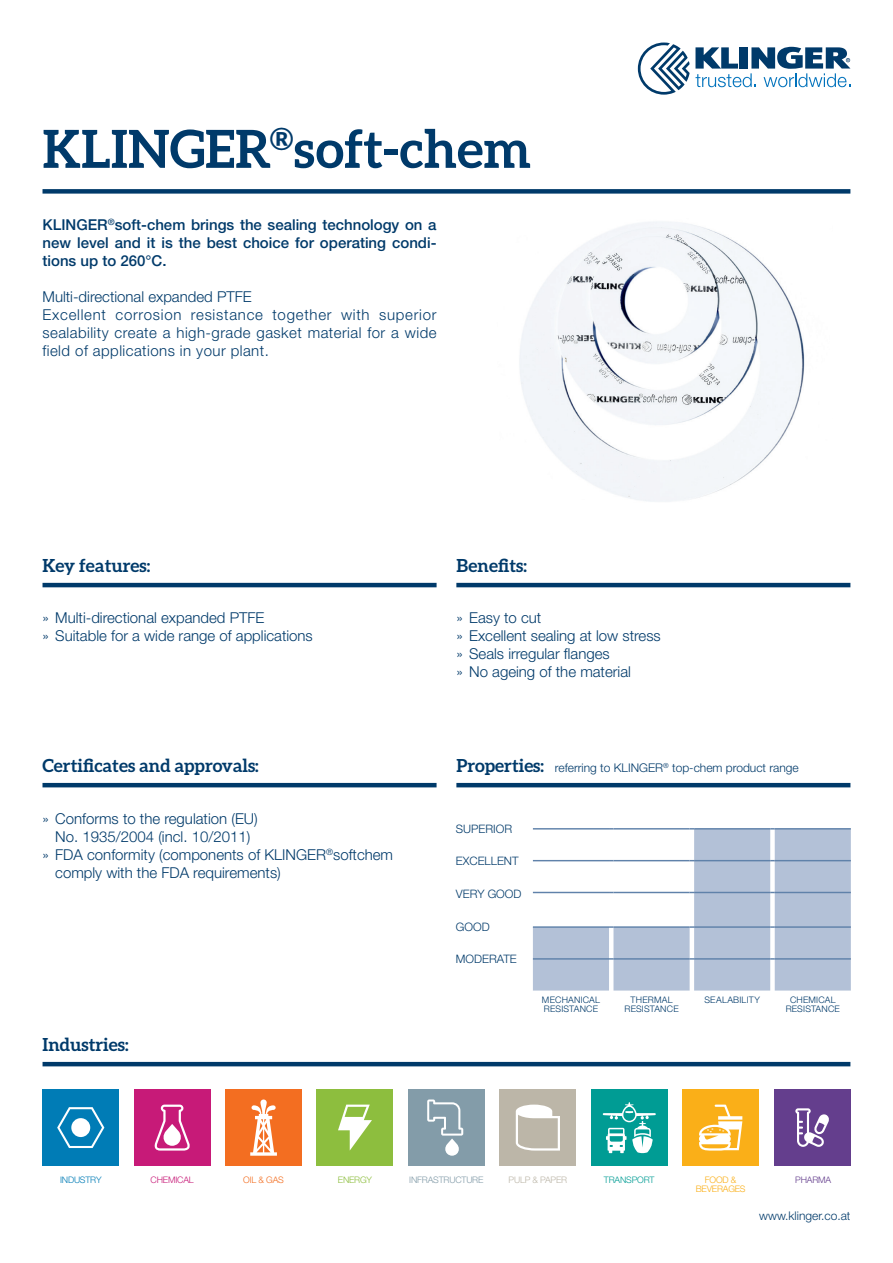
<style>
.page{position:relative;width:893px;height:1263px;background:#fff}
.page>*{position:absolute;margin:0;border:0;box-sizing:border-box;transform-origin:0 0}
.t1{font:700 52.5px "Aleo";color:#003a6a}
.t2{font:700 18px "Aleo";color:#003a6a}
.t3{font:300 15px/18px "Helvetica Neue LT Pro";color:#003a6a}
.t4{font:300 15px/18px "Helvetica Neue LT Pro";letter-spacing:.03em;color:#003a6a}
.t5{font:500 15px/18px "Helvetica Neue LT Pro";color:#003a6a;text-align:justify}
.t6{font:300 12px "Helvetica Neue LT Pro";color:#003a6a}
.t7{font:300 11.7px "Helvetica Neue LT Pro";color:#003a6a}
.t8{font:300 9px/9px "Helvetica Neue LT Pro";letter-spacing:.02em;color:#003a6a;text-align:center}
.t9{font:300 9px "Helvetica Neue LT Pro";letter-spacing:-.02em;color:#839ca9}
.t10{font:300 9px/9px "Helvetica Neue LT Pro";letter-spacing:-.02em;color:#faaf18;text-align:center}
.t11{font:300 9px "Helvetica Neue LT Pro";letter-spacing:-.02em;color:#bcb6a8}
.t12{font:300 9px "Helvetica Neue LT Pro";letter-spacing:-.02em;color:#009c94}
.t13{font:300 9px "Helvetica Neue LT Pro";letter-spacing:-.02em;color:#007cb6}
.t14{font:300 9px "Helvetica Neue LT Pro";letter-spacing:-.02em;color:#c71a78}
.t15{font:300 9px "Helvetica Neue LT Pro";letter-spacing:-.02em;color:#f36e21}
.t16{font:300 9px "Helvetica Neue LT Pro";letter-spacing:-.02em;color:#8dbe3e}
.t17{font:300 9px "Helvetica Neue LT Pro";letter-spacing:-.02em;color:#643e8d}
</style>
<div class="page">
<svg style="left:638px;top:43px;width:212px;height:52px"></svg>
<img style="left:519px;top:222px;width:286px;height:280px">
<svg style="left:533px;top:829px;width:318px;height:162px;fill:#b3c1d7"></svg>
<hr style="left:533px;top:828px;width:76px;height:1px;background:#6082aa">
<hr style="left:613px;top:828px;width:77px;height:1px;background:#6082aa">
<hr style="left:694px;top:828px;width:76px;height:1px;background:#6082aa">
<hr style="left:775px;top:828px;width:76px;height:1px;background:#6082aa">
<hr style="left:533px;top:860px;width:76px;height:1px;background:#6082aa">
<hr style="left:613px;top:860px;width:77px;height:1px;background:#6082aa">
<hr style="left:694px;top:860px;width:76px;height:1px;background:#6082aa">
<hr style="left:775px;top:860px;width:76px;height:1px;background:#6082aa">
<hr style="left:694px;top:892px;width:76px;height:1px;background:#6082aa">
<hr style="left:775px;top:892px;width:76px;height:1px;background:#6082aa">
<hr style="left:533px;top:926px;width:76px;height:2px;background:#6082aa">
<hr style="left:613px;top:926px;width:77px;height:2px;background:#6082aa">
<hr style="left:533px;top:892px;width:76px;height:1px;background:#6082aa">
<hr style="left:613px;top:892px;width:77px;height:1px;background:#6082aa">
<hr style="left:694px;top:926px;width:76px;height:2px;background:#6082aa">
<hr style="left:775px;top:926px;width:76px;height:2px;background:#6082aa">
<hr style="left:533px;top:958px;width:76px;height:2px;background:#6082aa">
<hr style="left:613px;top:958px;width:77px;height:2px;background:#6082aa">
<hr style="left:694px;top:958px;width:76px;height:2px;background:#6082aa">
<hr style="left:775px;top:958px;width:76px;height:2px;background:#6082aa">
<div style="left:43px;top:189px;width:807px;height:5px;background:#003a6a"></div>
<hr style="left:43px;top:583px;width:394px;height:4px;background:#003a6a">
<hr style="left:456px;top:783px;width:394px;height:4px;background:#003a6a">
<hr style="left:456px;top:583px;width:394px;height:4px;background:#003a6a">
<hr style="left:42px;top:783px;width:395px;height:4px;background:#003a6a">
<hr style="left:43px;top:1062px;width:807px;height:4px;background:#003a6a">
<div style="left:500px;top:1089px;width:76px;height:77px;background:#bcb6a8"></div>
<svg style="left:516px;top:1104px;width:44px;height:46px"></svg>
<div style="left:134px;top:1089px;width:76px;height:77px;background:#c71a78"></div>
<svg style="left:154px;top:1104px;width:36px;height:46px"></svg>
<div style="left:42px;top:1089px;width:77px;height:77px;background:#007cb6"></div>
<svg style="left:57px;top:1107px;width:47px;height:41px"></svg>
<div style="left:408px;top:1089px;width:77px;height:77px;background:#839ca9"></div>
<svg style="left:427px;top:1099px;width:36px;height:57px"></svg>
<div style="left:682px;top:1089px;width:77px;height:77px;background:#faaf18"></div>
<svg style="left:699px;top:1104px;width:43px;height:46px"></svg>
<div style="left:317px;top:1089px;width:76px;height:77px;background:#8dbe3e"></div>
<svg style="left:338px;top:1104px;width:34px;height:46px"></svg>
<div style="left:591px;top:1089px;width:77px;height:77px;background:#009c94"></div>
<svg style="left:603px;top:1102px;width:53px;height:51px"></svg>
<div style="left:225px;top:1089px;width:77px;height:77px;background:#f36e21"></div>
<svg style="left:250px;top:1099px;width:27px;height:57px"></svg>
<div style="left:774px;top:1089px;width:76px;height:77px;background:#643e8d"></div>
<svg style="left:795px;top:1108px;width:34px;height:39px"></svg>
<h1 class="t1" style="left:43px;top:119px;width:490px">KLINGER<sup>®</sup>soft-chem</h1>
<p class="t5" style="left:43px;top:215px;width:396px">KLINGER<sup>®</sup>soft-chem brings the sealing technology on a new level and it is the best choice for operating condi&shy;tions up to 260°C.</p>
<p class="t4" style="left:43px;top:287px;width:396px">Multi-directional expanded PTFE<br>Excellent corrosion resistance together with superior sealability create a high-grade gasket material for a wide field of applications in your plant.</p>
<p class="t2" style="left:43px;top:555px;width:109px">Key features:</p>
<p class="t3" style="left:43px;top:609px;width:272px">» Multi-directional expanded PTFE<br>» Suitable for a wide range of applications</p>
<p class="t2" style="left:42px;top:755px;width:218px">Certificates and approvals:</p>
<p class="t3" style="left:42px;top:809px;width:217px">» Conforms to the regulation (EU)</p>
<p class="t3" style="left:55px;top:827px;width:197px">No. 1935/2004 (incl. 10/2011)</p>
<p class="t3" style="left:42px;top:845px;width:352px">» FDA conformity (components of KLINGER<sup>®</sup>softchem</p>
<p class="t3" style="left:55px;top:863px;width:227px">comply with the FDA requirements)</p>
<p class="t2" style="left:43px;top:1034px;width:88px">Industries:</p>
<p class="t2" style="left:456px;top:555px;width:72px">Benefits:</p>
<p class="t3" style="left:456px;top:609px;width:206px">» Easy to cut<br>» Excellent sealing at low stress » Seals irregular flanges<br>» No ageing of the material</p>
<p class="t2" style="left:456px;top:755px;width:89px">Properties:</p>
<p class="t6" style="left:555px;top:761px;width:245px">referring to KLINGER<sup>®</sup> top-chem product range</p>
<p class="t7" style="left:456px;top:822px;width:58px">SUPERIOR</p>
<p class="t7" style="left:456px;top:853px;width:64px">EXCELLENT</p>
<p class="t7" style="left:456px;top:887px;width:67px">VERY GOOD</p>
<p class="t7" style="left:456px;top:920px;width:35px">GOOD</p>
<p class="t7" style="left:456px;top:952px;width:62px">MODERATE</p>
<p class="t8" style="left:542px;top:995px;width:59px;text-align:left">MECHANICAL<br>RESISTANCE</p>
<p class="t8" style="left:624px;top:995px;width:56px">THERMAL<br>RESISTANCE</p>
<p class="t8" style="left:704px;top:995px;width:57px">SEALABILITY</p>
<p class="t8" style="left:786px;top:995px;width:56px">CHEMICAL<br>RESISTANCE</p>
<p class="t13" style="left:60px;top:1174px;width:43px">INDUSTRY</p>
<p class="t14" style="left:151px;top:1174px;width:45px">CHEMICAL</p>
<p class="t15" style="left:243px;top:1174px;width:42px">OIL &amp; GAS</p>
<p class="t16" style="left:338px;top:1174px;width:36px">ENERGY</p>
<p class="t9" style="left:409px;top:1174px;width:76px">INFRASTRUCTURE</p>
<p class="t11" style="left:509px;top:1174px;width:60px">PULP &amp; PAPER</p>
<p class="t12" style="left:604px;top:1174px;width:52px">TRANSPORT</p>
<p class="t10" style="left:696px;top:1175px;width:51px">FOOD &amp;<br>BEVERAGES</p>
<p class="t17" style="left:795px;top:1174px;width:37px">PHARMA</p>
<p class="t6" style="left:759px;top:1209px;width:93px">www.klinger.co.at</p>
</div>
